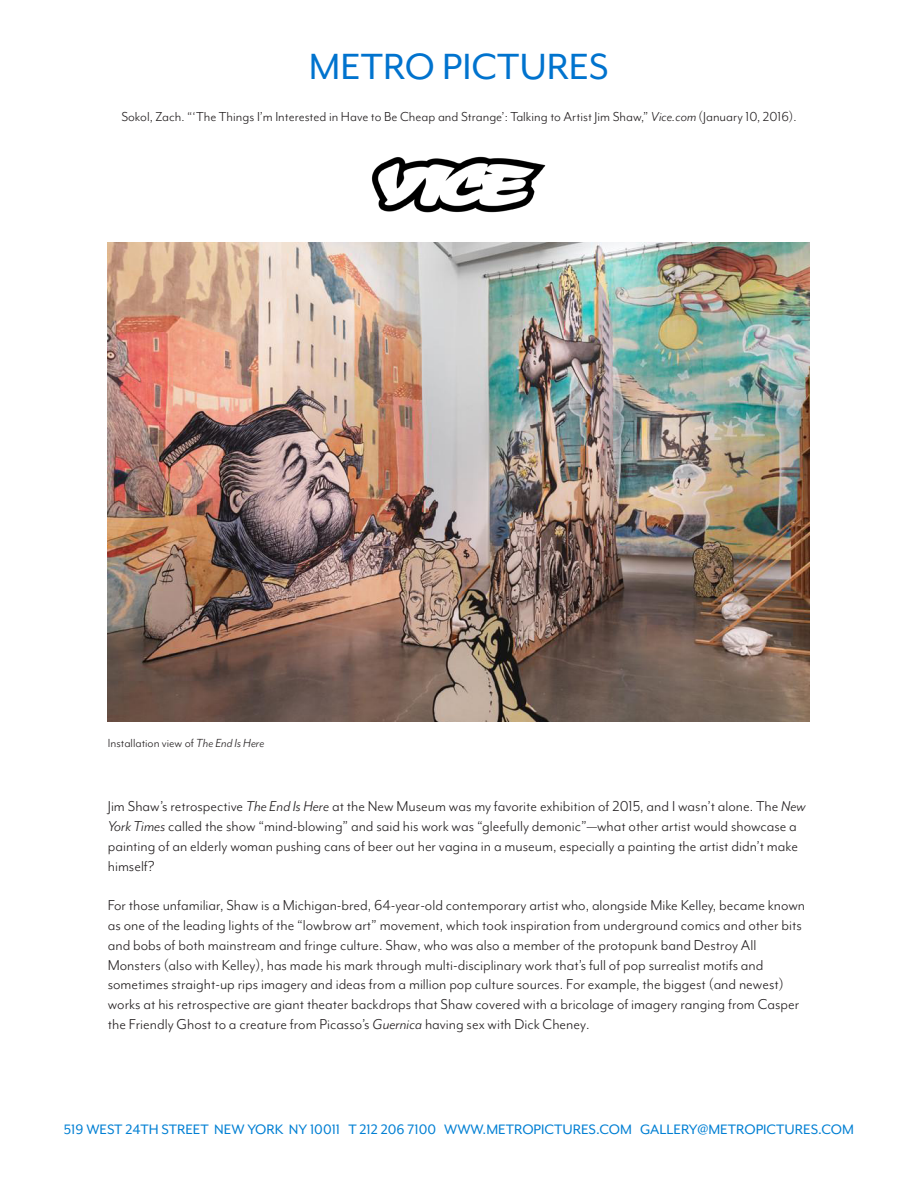
<style>
.page{position:relative;width:918px;height:1188px;background:#fff}
.page>*{position:absolute;margin:0;border:0;box-sizing:border-box;transform-origin:0 0}
.t1{font:42px "Mr Eaves Mod OT";color:#0073ce}
.t2{font:16.5px/19.8px "Mr Eaves Mod OT";color:#231f20}
.t3{font:15.75px "Mr Eaves Mod OT";color:#007fd3}
.t4{font:15px "Mr Eaves Mod OT";color:#231f20}
.t5{font:13.5px "Mr Eaves Mod OT";color:#231f20}
.s1{font-style:italic}
</style>
<div class="page">
<img style="left:107px;top:242px;width:703px;height:480px">
<img style="left:371px;top:156px;width:175px;height:56px">
<p class="t1" style="left:309px;top:44px;width:302px">METRO PICTURES</p>
<p class="t4" style="left:121px;top:108px;width:677px">Sokol, Zach. “‘The Things I’m Interested in Have to Be Cheap and Strange’: Talking to Artist Jim Shaw,” <span class="s1">Vice.com</span> (January 10, 2016).</p>
<p class="t5" style="left:108px;top:735px;width:158px">Installation view of <span class="s1">The End Is Here</span></p>
<p class="t2" style="left:108px;top:797px;width:700px">Jim Shaw’s retrospective <span class="s1">The End Is Here</span> at the New Museum was my favorite exhibition of 2015, and I wasn’t alone. The <span class="s1">New York Times</span> called the show “mind-blowing” and said his work was “gleefully demonic”—what other artist would showcase a painting of an elderly woman pushing cans of beer out her vagina in a museum, especially a painting the artist didn’t make himself?</p>
<p class="t2" style="left:108px;top:896px;width:699px">For those unfamiliar, Shaw is a Michigan-bred, 64-year-old contemporary artist who, alongside Mike Kelley, became known as one of the leading lights of the “lowbrow art” movement, which took inspiration from underground comics and other bits and bobs of both mainstream and fringe culture. Shaw, who was also a member of the protopunk band Destroy All Monsters (also with Kelley), has made his mark through multi-disciplinary work that’s full of pop surrealist motifs and sometimes straight-up rips imagery and ideas from a million pop culture sources. For example, the biggest (and newest) works at his retrospective are giant theater backdrops that Shaw covered with a bricolage of imagery ranging from Casper the Friendly Ghost to a creature from Picasso’s <span class="s1">Guernica</span> having sex with Dick Cheney.</p>
<p class="t3" style="left:64px;top:1121px;width:792px">519 WEST 24TH STREET NEW YORK NY 10011 T 212 206 7100 WWW.METROPICTURES.COM GALLERY@METROPICTURES.COM</p>
</div>
